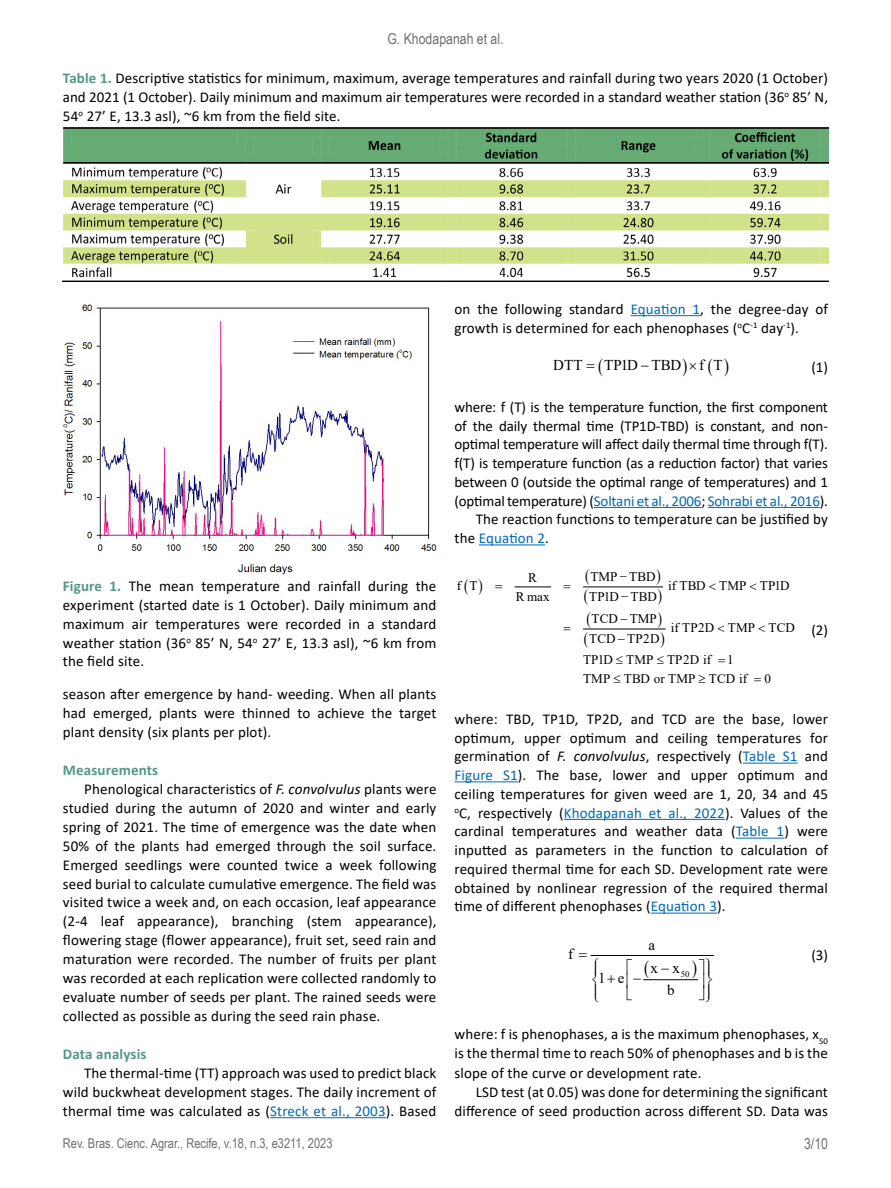
<style>
.page{position:relative;width:891px;height:1188px;background:#fff}
.page>*{position:absolute;margin:0;border:0;box-sizing:border-box;transform-origin:0 0}
.t1{font:15px/18.8px "Calibri";letter-spacing:.01em;color:#000;text-align:justify}
.t2{font:15px "Calibri";letter-spacing:-.01em;color:#000}
.t3{font:15px "Calibri";letter-spacing:-.01em;color:#0069b4}
.t4{font:700 15px "Calibri";letter-spacing:.01em;color:#549788}
.t5{font:15px "Arial Narrow";color:#706f6f}
.t6{font:15px "Times New Roman";letter-spacing:-.005em;color:#000}
.t7{font:15px "Calibri";letter-spacing:.01em;color:#0069b4}
.t8{font:13.5px "Arial Narrow";color:#706f6f}
.t9{font:13.2px/22px "Times New Roman";letter-spacing:.005em;color:#000}
.t10{font:13.2px/20.5px "Symbol";color:#000;text-align:center}
.t11{font:8.7px "Times New Roman";color:#000}
.s1{font-weight:700;color:#549788}
.s2{font-style:italic}
.s3{color:#0069b4}
.s4{color:#000}
</style>
<div class="page">
<hr style="left:270px;top:1117px;width:116px;height:1px;background:#0069b4">
<hr style="left:631px;top:315px;width:69px;height:1px;background:#0069b4">
<img style="left:63px;top:127px;width:765px;height:154px">
<img style="left:63px;top:303px;width:373px;height:272px">
<hr style="left:594px;top:507px;width:107px;height:1px;background:#0069b4">
<hr style="left:708px;top:507px;width:112px;height:1px;background:#0069b4">
<hr style="left:479px;top:544px;width:66px;height:1px;background:#0069b4">
<hr style="left:515px;top:587px;width:36px;height:1px;background:#000">
<hr style="left:584px;top:587px;width:78px;height:1px;background:#000">
<hr style="left:584px;top:629px;width:81px;height:1px;background:#000">
<hr style="left:743px;top:763px;width:55px;height:1px;background:#0069b4">
<hr style="left:454px;top:781px;width:64px;height:1px;background:#0069b4">
<hr style="left:564px;top:819px;width:161px;height:1px;background:#0069b4">
<hr style="left:736px;top:838px;width:48px;height:1px;background:#0069b4">
<hr style="left:651px;top:913px;width:66px;height:1px;background:#0069b4">
<hr style="left:644px;top:979px;width:53px;height:1px;background:#000">
<hr style="left:591px;top:955px;width:122px;height:1px;background:#000">
<svg style="left:584px;top:628px;width:6px;height:2px"></svg>
<svg style="left:658px;top:628px;width:6px;height:2px"></svg>
<svg style="left:620px;top:586px;width:8px;height:2px"></svg>
<svg style="left:643px;top:979px;width:6px;height:2px"></svg>
<svg style="left:692px;top:979px;width:6px;height:2px"></svg>
<p class="t5" style="left:387px;top:28px;width:118px">G. Khodapanah et al.</p>
<p class="t1" style="left:63px;top:69px;width:767px"><span class="s1">Table 1.</span> Descriptive statistics for minimum, maximum, average temperatures and rainfall during two years 2020 (1 October) and 2021 (1 October). Daily minimum and maximum air temperatures were recorded in a standard weather station (36<sup>o</sup> 85’ N, 54<sup>o</sup> 27’ E, 13.3 asl), ~6 km from the field site.</p>
<p class="t1" style="left:63px;top:577px;width:375px"><span class="s1">Figure 1.</span> The mean temperature and rainfall during the experiment (started date is 1 October). Daily minimum and maximum air temperatures were recorded in a standard weather station (36<sup>o</sup> 85’ N, 54<sup>o</sup> 27’ E, 13.3 asl), ~6 km from the field site.</p>
<p class="t1" style="left:63px;top:684px;width:375px">season after emergence by hand- weeding. When all plants had emerged, plants were thinned to achieve the target plant density (six plants per plot).</p>
<p class="t4" style="left:63px;top:759px;width:97px">Measurements</p>
<p class="t1" style="left:84px;top:779px;width:354px">Phenological characteristics of <span class="s2">F. convolvulus</span> plants were</p>
<p class="t1" style="left:63px;top:798px;width:375px">studied during the autumn of 2020 and winter and early</p>
<p class="t1" style="left:63px;top:817px;width:375px">spring of 2021. The time of emergence was the date when</p>
<p class="t1" style="left:63px;top:836px;width:375px">50% of the plants had emerged through the soil surface.</p>
<p class="t1" style="left:63px;top:855px;width:375px">Emerged seedlings were counted twice a week following</p>
<p class="t1" style="left:63px;top:874px;width:375px">seed burial to calculate cumulative emergence. The field was</p>
<p class="t1" style="left:63px;top:893px;width:375px">visited twice a week and, on each occasion, leaf appearance</p>
<p class="t1" style="left:63px;top:912px;width:375px">(2-4 leaf appearance), branching (stem appearance),</p>
<p class="t1" style="left:63px;top:931px;width:375px">flowering stage (flower appearance), fruit set, seed rain and</p>
<p class="t1" style="left:63px;top:950px;width:375px">maturation were recorded. The number of fruits per plant</p>
<p class="t1" style="left:63px;top:969px;width:375px">was recorded at each replication were collected randomly to</p>
<p class="t1" style="left:63px;top:988px;width:375px">evaluate number of seeds per plant. The rained seeds were</p>
<p class="t1" style="left:63px;top:1007px;width:319px">collected as possible as during the seed rain phase.</p>
<p class="t4" style="left:63px;top:1044px;width:85px">Data analysis</p>
<p class="t1" style="left:63px;top:1063px;width:375px;text-indent:21px">The thermal-time (TT) approach was used to predict black wild buckwheat development stages. The daily increment of thermal time was calculated as (<span class="s3">Streck et al., 2003</span>). Based</p>
<p class="t1" style="left:454px;top:299px;width:375px">on the following standard <span class="s3">Equation 1</span>, the degree-day of growth is determined for each phenophases (<sup>o</sup>C<sup>-1</sup> day<sup>-1</sup>).</p>
<p class="t6" style="left:553px;top:355px;width:31px">DTT</p>
<p class="t6" style="left:604px;top:355px;width:120px">TP1D TBD f T</p>
<p class="t2" style="left:454px;top:397px;width:375px">where: f (T) is the temperature function, the first component</p>
<p class="t2" style="left:454px;top:415px;width:375px">of the daily thermal time (TP1D-TBD) is constant, and non-</p>
<p class="t2" style="left:454px;top:434px;width:375px">optimal temperature will affect daily thermal time through f(T).</p>
<p class="t2" style="left:454px;top:453px;width:375px">f(T) is temperature function (as a reduction factor) that varies</p>
<p class="t2" style="left:454px;top:472px;width:375px">between 0 (outside the optimal range of temperatures) and 1</p>
<p class="t3" style="left:454px;top:490px;width:375px"><span class="s4">(optimal temperature) (</span>Soltani et al., 2006<span class="s4">;</span> Sohrabi et al., 2016<span class="s4">).</span></p>
<p class="t1" style="left:476px;top:510px;width:354px">The reaction functions to temperature can be justified by</p>
<p class="t7" style="left:454px;top:528px;width:96px"><span class="s4">the</span> Equation 2<span class="s4">.</span></p>
<p class="t9" style="left:528px;top:566px;width:10px">R</p>
<p class="t9" style="left:590px;top:565px;width:67px">TMP TBD</p>
<p class="t9" style="left:457px;top:574px;width:22px">f T</p>
<p class="t9" style="left:668px;top:574px;width:123px">if TBD TMP TP1D</p>
<p class="t9" style="left:516px;top:585px;width:35px">R max</p>
<p class="t9" style="left:589px;top:585px;width:69px">TP1D TBD<br>TCD TMP</p>
<p class="t9" style="left:671px;top:616px;width:126px">if TP2D TMP TCD</p>
<p class="t9" style="left:583px;top:627px;width:152px;line-height:21px;text-indent:6px">TCD TP2D<br>TP1D TMP TP2D if 1</p>
<p class="t9" style="left:583px;top:667px;width:166px">TMP TBD or TMP TCD if</p>
<p class="t9" style="left:765px;top:667px;width:8px">0</p>
<p class="t1" style="left:811px;top:357px;width:18px">(1)</p>
<p class="t10" style="left:616px;top:607px;width:13px">− − ≤</p>
<p class="t1" style="left:811px;top:620px;width:18px">(2)</p>
<p class="t1" style="left:454px;top:709px;width:375px">where: TBD, TP1D, TP2D, and TCD are the base, lower optimum, upper optimum and ceiling temperatures for germination of <span class="s2">F. convolvulus</span>, respectively (<span class="s3">Table S1</span> and <span class="s3">Figure S1</span>). The base, lower and upper optimum and ceiling temperatures for given weed are 1, 20, 34 and 45 <sup>o</sup>C, respectively (<span class="s3">Khodapanah et al., 2022</span>). Values of the cardinal temperatures and weather data (<span class="s3">Table 1</span>) were inputted as parameters in the function to calculation of required thermal time for each SD. Development rate were obtained by nonlinear regression of the required thermal time of different phenophases (<span class="s3">Equation 3</span>).</p>
<p class="t6" style="left:568px;top:944px;width:6px">f</p>
<p class="t6" style="left:649px;top:934px;width:8px">a</p>
<p class="t1" style="left:811px;top:945px;width:18px">(3)</p>
<p class="t6" style="left:651px;top:957px;width:31px">x x</p>
<p class="t11" style="left:681px;top:968px;width:10px">50</p>
<p class="t6" style="left:598px;top:968px;width:28px">1 e</p>
<p class="t6" style="left:667px;top:979px;width:9px">b</p>
<p class="t1" style="left:454px;top:1024px;width:375px;line-height:19.2px">where: f is phenophases, a is the maximum phenophases, x<sub>50 </sub>is the thermal time to reach 50% of phenophases and b is the slope of the curve or development rate.</p>
<p class="t1" style="left:454px;top:1082px;width:375px;line-height:19.2px;text-align:right">LSD test (at 0.05) was done for determining the significant difference of seed production across different SD. Data was</p>
<p class="t8" style="left:63px;top:1134px;width:271px">Rev. Bras. Cienc. Agrar., Recife, v.18, n.3, e3211, 2023</p>
<p class="t5" style="left:804px;top:1133px;width:25px">3/10</p>
</div>
